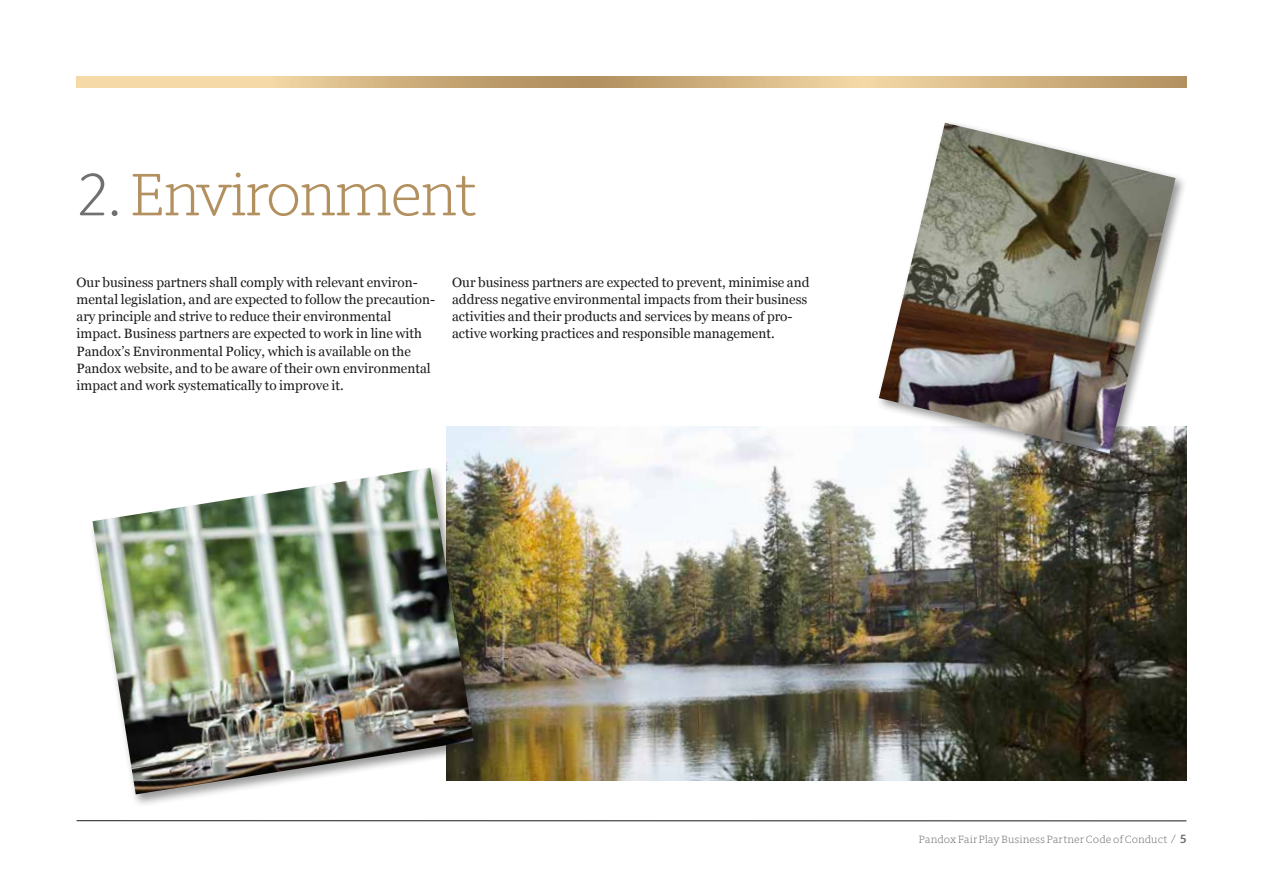
<style>
.page{position:relative;width:1263px;height:893px;background:#fff}
.page>*{position:absolute;margin:0;border:0;box-sizing:border-box;transform-origin:0 0}
.t1{font:300 60px "Berlingske Typewriter";letter-spacing:-.015em;color:#b2905f}
.t2{font:13.5px/17.2px "Georgia";color:#1c1b1a}
.t3{font:300 10.5px "Berlingske Typewriter";letter-spacing:.025em;color:#70706f}
.s1{color:#70706f}
.s2{font-size:12px}
.s3{font-weight:700;font-size:12px}
</style>
<div class="page">
<svg style="left:77px;top:77px;width:1109px;height:10px"></svg>
<hr style="left:77px;top:820px;width:1109px;height:1px;background:#1c1b1a">
<img style="left:446px;top:426px;width:740px;height:355px">
<div style="left:876px;top:120px;width:311px;height:345px;background:#1c1b1a;opacity:.45"></div>
<img style="left:879px;top:123px;width:296px;height:330px">
<div style="left:88px;top:465px;width:397px;height:342px;background:#1c1b1a;opacity:.45"></div>
<img style="left:92px;top:468px;width:381px;height:326px">
<h1 class="t1" style="left:77px;top:153px;width:401px"><span class="s1">2.</span> Environment</h1>
<p class="t2" style="left:77px;top:273px;width:360px">Our business partners shall comply with relevant environ&shy;mental legislation, and are expected to follow the precaution&shy;ary principle and strive to reduce their environmental impact. Business partners are expected to work in line with Pandox’s Environmental Policy, which is available on the Pandox website, and to be aware of their own environmental impact and work systematically to improve it.</p>
<p class="t2" style="left:452px;top:273px;width:359px">Our business partners are expected to prevent, minimise and address negative environmental impacts from their business activities and their products and services by means of pro&shy;active working practices and responsible management.</p>
<p class="t3" style="left:919px;top:832px;width:269px">Pandox Fair Play Business Partner Code of Conduct <span class="s2">/</span> <span class="s3">5</span></p>
</div>
